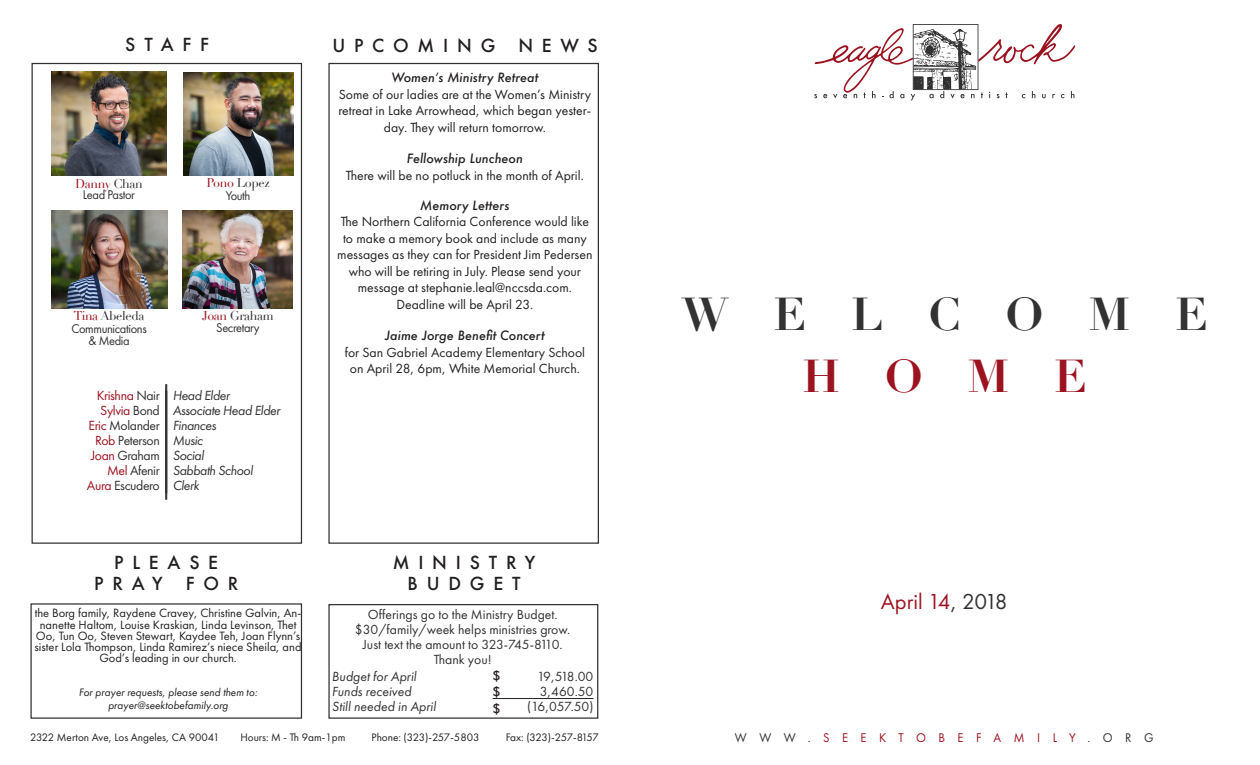
<style>
.page{position:relative;width:1260px;height:765px;background:#fff}
.page>*{position:absolute;margin:0;border:0;box-sizing:border-box;transform-origin:0 0}
.t1{font:700 45px "Didot";letter-spacing:1em;color:#333233}
.t2{font:700 45px "Didot";color:#9c1320}
.t3{font:22.5px "Futura PT";letter-spacing:-.01em;color:#9c1320}
.t4{font:500 17.5px "Futura";letter-spacing:.5em;color:#231f20}
.t5{font:13.75px/16.5px "Futura PT";color:#231f20;text-align:center}
.t6{font:13.75px "Futura PT";color:#333233}
.t7{font:italic 13.75px "Futura PT";letter-spacing:-.03em;color:#333233}
.t8{font:13.75px "Futura PT";letter-spacing:-.03em;color:#333233}
.t9{font:italic 13.75px "Futura PT";color:#333233}
.t10{font:13.75px "Futura PT";letter-spacing:-.03em;color:#9c1320}
.t11{font:13.75px "Gill Sans";color:#231f20}
.t12{font:13.12px "Futura PT";letter-spacing:-.03em;color:#333233;scale:.95 1}
.t13{font:13.12px "Futura PT";letter-spacing:1em;color:#9c1320;scale:.95 1}
.t14{font:12.5px/11.2px "Futura PT";color:#231f20;text-align:center}
.t15{font:italic 500 12.5px "Futura";color:#231f20}
.t16{font:12.5px "Didot";letter-spacing:-.03em;color:#333233}
.t17{font:12.5px "Didot";letter-spacing:-.03em;color:#9c1320}
.t18{font:11.25px "Futura PT";color:#231f20}
.t19{font:italic 11.25px "Futura PT";color:#231f20}
.t20{font:11.25px "Futura PT";letter-spacing:-.04em;color:#231f20}
.s1{color:#333233}
.s2{color:#9c1320}
</style>
<div class="page">
<div style="left:32px;top:63px;width:270px;height:481px;border:1px solid #333233"></div>
<svg style="left:814px;top:24px;width:261px;height:76px"></svg>
<div style="left:30px;top:603px;width:272px;height:116px;border:1px solid #333233"></div>
<div style="left:328px;top:604px;width:270px;height:115px;border:1px solid #333233"></div>
<hr style="left:493px;top:698px;width:100px;height:1px;background:#231f20">
<div style="left:328px;top:63px;width:271px;height:481px;border:1px solid #333233"></div>
<img style="left:51px;top:72px;width:116px;height:104px">
<img style="left:183px;top:72px;width:110px;height:104px">
<img style="left:51px;top:210px;width:116px;height:98px">
<hr style="left:167px;top:384px;width:1px;height:116px;background:#333233">
<hr style="left:166px;top:384px;width:1px;height:116px;background:#333233">
<img style="left:183px;top:210px;width:110px;height:98px">
<p class="t4" style="left:125px;top:33px;width:85px">STAFF</p>
<p class="t17" style="left:75px;top:176px;width:69px">Danny <span class="s1">Chan</span></p>
<p class="t12" style="left:83px;top:187px;width:56px">Lead Pastor</p>
<p class="t16" style="left:206px;top:175px;width:65px"><span class="s2">Pono</span> Lopez</p>
<p class="t12" style="left:226px;top:188px;width:28px">Youth</p>
<p class="t16" style="left:74px;top:308px;width:72px"><span class="s2">Tina</span> Abeleda</p>
<p class="t12" style="left:71px;top:320px;width:81px">Communications</p>
<p class="t12" style="left:89px;top:333px;width:45px">&amp; Media</p>
<p class="t16" style="left:202px;top:308px;width:73px"><span class="s2">Joan</span> Graham</p>
<p class="t12" style="left:216px;top:320px;width:47px">Secretary</p>
<p class="t10" style="left:97px;top:387px;width:65px">Krishna <span class="s1">Nair</span></p>
<p class="t10" style="left:100px;top:402px;width:61px">Sylvia <span class="s1">Bond</span></p>
<p class="t8" style="left:88px;top:417px;width:73px"><span class="s2">Eric</span> Molander</p>
<p class="t8" style="left:95px;top:432px;width:66px"><span class="s2">Rob</span> Peterson</p>
<p class="t8" style="left:91px;top:447px;width:70px"><span class="s2">Joan</span> Graham</p>
<p class="t8" style="left:107px;top:462px;width:54px"><span class="s2">Mel</span> Afenir</p>
<p class="t8" style="left:87px;top:477px;width:74px"><span class="s2">Aura</span> Escudero</p>
<p class="t7" style="left:173px;top:387px;width:59px">Head Elder</p>
<p class="t7" style="left:173px;top:402px;width:109px">Associate Head Elder</p>
<p class="t7" style="left:173px;top:417px;width:45px">Finances</p>
<p class="t7" style="left:173px;top:432px;width:32px">Music</p>
<p class="t7" style="left:173px;top:447px;width:33px">Social</p>
<p class="t7" style="left:173px;top:462px;width:82px">Sabbath School</p>
<p class="t7" style="left:173px;top:477px;width:28px">Clerk</p>
<p class="t4" style="left:114px;top:551px;width:105px">PLEASE</p>
<p class="t4" style="left:94px;top:572px;width:70px">PRAY</p>
<p class="t4" style="left:186px;top:572px;width:54px">FOR</p>
<p class="t4" style="left:332px;top:33px;width:165px">UPCOMING</p>
<p class="t4" style="left:518px;top:33px;width:81px">NEWS</p>
<p class="t15" style="left:391px;top:69px;width:148px">Women’s Ministry Retreat</p>
<p class="t5" style="left:339px;top:86px;width:254px">Some of our ladies are at the Women’s Ministry retreat in Lake Arrowhead, which began yester&shy;day. They will return tomorrow.</p>
<p class="t15" style="left:407px;top:150px;width:118px">Fellowship Luncheon</p>
<p class="t5" style="left:346px;top:167px;width:239px">There will be no potluck in the month of April.</p>
<p class="t15" style="left:420px;top:197px;width:91px">Memory Letters</p>
<p class="t5" style="left:337px;top:213px;width:257px">The Northern California Conference would like to make a memory book and include as many messages as they can for President Jim Pedersen who will be retiring in July. Please send your message at stephanie.leal@nccsda.com.</p>
<p class="t5" style="left:396px;top:296px;width:138px">Deadline will be April 23.</p>
<p class="t15" style="left:385px;top:327px;width:161px">Jaime Jorge Benefit Concert</p>
<p class="t5" style="left:345px;top:344px;width:242px">for San Gabriel Academy Elementary School on April 28, 6pm, White Memorial Church.</p>
<p class="t4" style="left:393px;top:550px;width:144px">MINISTRY</p>
<p class="t4" style="left:408px;top:571px;width:114px">BUDGET</p>
<p class="t14" style="left:35px;top:607px;width:269px">the Borg family, Raydene Cravey, Christine Galvin, An&shy;nanette Haltom, Louise Kraskian, Linda Levinson, Thet Oo, Tun Oo, Steven Stewart, Kaydee Teh, Joan Flynn’s sister Lola Thompson, Linda Ramirez’s niece Sheila, and God’s leading in our church.</p>
<p class="t19" style="left:79px;top:686px;width:180px">For prayer requests, please send them to:</p>
<p class="t19" style="left:108px;top:698px;width:122px">prayer@seektobefamily.org</p>
<p class="t18" style="left:30px;top:730px;width:191px">2322 Merton Ave, Los Angeles, CA 90041</p>
<p class="t18" style="left:240px;top:730px;width:107px">Hours: M - Th 9am-1pm</p>
<p class="t18" style="left:372px;top:730px;width:109px">Phone: (323)-257-5803</p>
<p class="t20" style="left:506px;top:730px;width:95px">Fax: (323)-257-8157</p>
<p class="t6" style="left:368px;top:606px;width:191px">Offerings go to the Ministry Budget.</p>
<p class="t6" style="left:355px;top:621px;width:217px">$30/family/week helps ministries grow.</p>
<p class="t6" style="left:363px;top:636px;width:201px">Just text the amount to 323-745-8110.</p>
<p class="t6" style="left:434px;top:651px;width:59px">Thank you!</p>
<p class="t9" style="left:332px;top:668px;width:86px">Budget for April</p>
<p class="t9" style="left:332px;top:683px;width:81px">Funds received</p>
<p class="t9" style="left:332px;top:698px;width:106px">Still needed in April</p>
<p class="t11" style="left:493px;top:667px;width:9px">$</p>
<p class="t11" style="left:493px;top:684px;width:9px">$</p>
<p class="t11" style="left:493px;top:700px;width:9px">$</p>
<p class="t6" style="left:537px;top:668px;width:58px">19,518.00</p>
<p class="t6" style="left:540px;top:683px;width:55px">3,460.50</p>
<p class="t6" style="left:527px;top:698px;width:68px">(16,057.50)</p>
<p class="t1" style="left:682px;top:286px;width:527px">WELCOME</p>
<p class="t2" style="left:803px;top:347px;width:286px">HOME</p>
<p class="t3" style="left:881px;top:588px;width:128px">April 14<span class="s1">, 2018</span></p>
<p class="t13" style="left:735px;top:729px;width:442px"><span class="s1">WWW.</span>SEEKTOBEFAMILY<span class="s1">.ORG</span></p>
</div>
